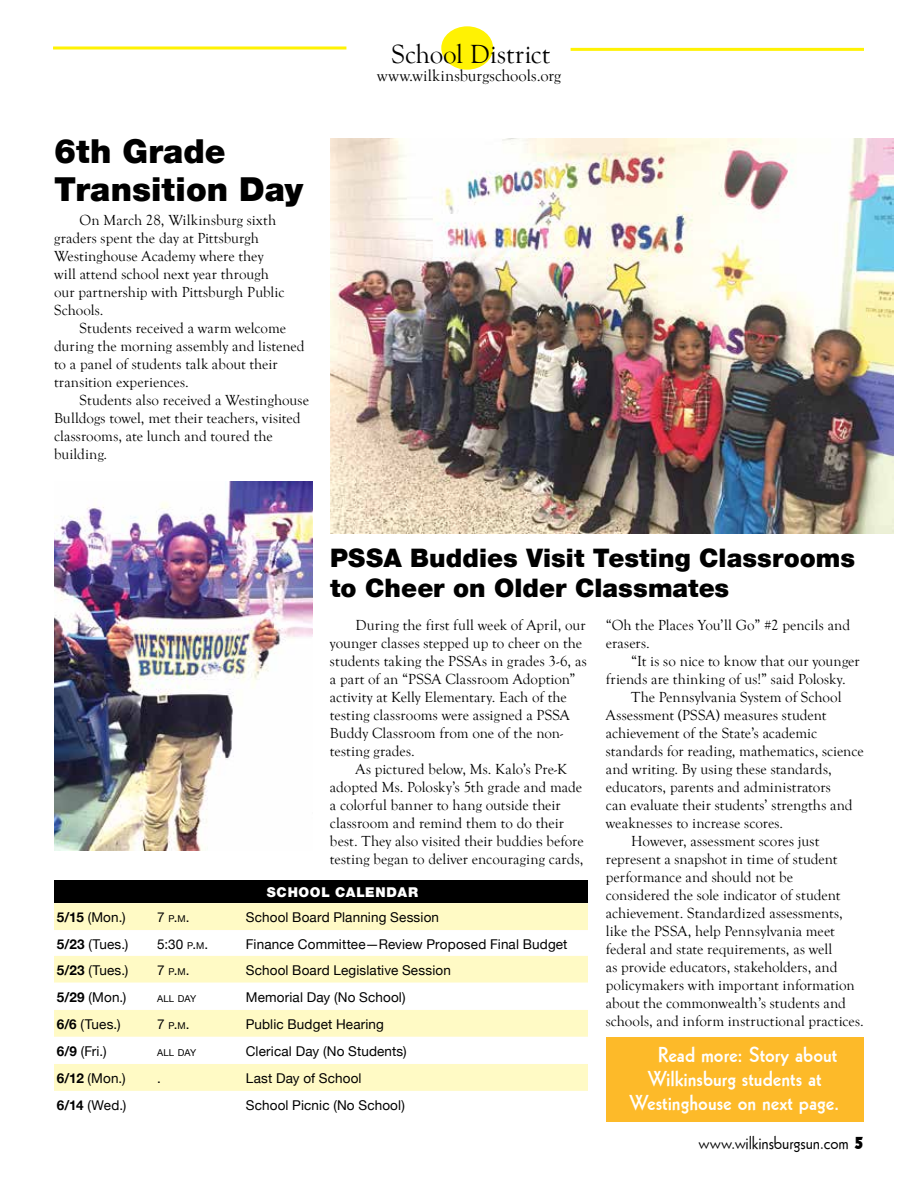
<style>
.page{position:relative;width:918px;height:1188px;background:#fff}
.page>*{position:absolute;margin:0;border:0;box-sizing:border-box;transform-origin:0 0}
.t1{font:900 33px/37.5px "Helvetica Neue LT";letter-spacing:.005em;color:#000}
.t2{font:27px "Goudy Old Style T";letter-spacing:-.005em;color:#000}
.t3{font:900 25.5px/30px "Helvetica Neue LT";letter-spacing:.005em;color:#000}
.t4{font:21px "Geometric 231 BT Bold C";color:#fff}
.t5{font:18px "Geometric 231 BT Roman C";letter-spacing:-.005em;color:#000}
.t6{font:16.5px "Goudy Old Style T";letter-spacing:.005em;color:#000}
.t7{font:15px/18px "Goudy Old Style T";letter-spacing:.005em;color:#000}
.t8{font:13.5px "Helvetica Neue";letter-spacing:.01em;color:#000}
.t9{font:13.5px "Helvetica Neue";color:#000}
.t10{font:900 13.5px "Helvetica Neue LT";letter-spacing:.055em;color:#fff}
.t11{font:9.45px "Helvetica Neue";letter-spacing:.005em;color:#000}
.s1{font-weight:700}
.s2{font-size:9.45px}
.s3{font-family:"Geometric 231 BT Heavy C"}
</style>
<div class="page">
<div style="left:441px;top:26px;width:52px;height:44px;background:#fff203;border-radius:50%"></div>
<hr style="left:571px;top:48px;width:293px;height:3px;background:#fff203">
<hr style="left:53px;top:46px;width:293px;height:3px;background:#fff203">
<div style="left:54px;top:881px;width:577px;height:22px;background:#000"></div>
<div style="left:54px;top:903px;width:534px;height:27px;background:#fffac5"></div>
<svg style="left:54px;top:956px;width:534px;height:135px;fill:#fffac5"></svg>
<div style="left:588px;top:879px;width:50px;height:265px;background:#fff"></div>
<img style="left:54px;top:481px;width:258px;height:369px">
<img style="left:330px;top:138px;width:563px;height:395px">
<div style="left:607px;top:1037px;width:257px;height:85px;background:#fdba29"></div>
<h1 class="t1" style="left:54px;top:132px;width:251px">6th Grade<br>Transition Day</h1>
<p class="t7" style="left:54px;top:212px;width:232px;text-indent:26px">On March 28, Wilkinsburg sixth graders spent the day at Pittsburgh<br>Westinghouse Academy where they will attend school next year through our partnership with Pittsburgh Public<br>Schools.</p>
<p class="t7" style="left:54px;top:320px;width:252px;text-indent:26px">Students received a warm welcome during the morning assembly and listened to a panel of students talk about their transition experiences.</p>
<p class="t7" style="left:54px;top:392px;width:257px;text-indent:26px">Students also received a Westinghouse<br>Bulldogs towel, met their teachers, visited classrooms, ate lunch and toured the building.</p>
<h2 class="t2" style="left:391px;top:39px;width:160px">School District</h2>
<p class="t6" style="left:377px;top:67px;width:186px">www.wilkinsburgschools.org</p>
<h3 class="t3" style="left:330px;top:543px;width:527px">PSSA Buddies Visit Testing Classrooms to Cheer on Older Classmates</h3>
<p class="t7" style="left:330px;top:617px;width:258px;text-indent:26px">During the first full week of April, our younger classes stepped up to cheer on the students taking the PSSAs in grades 3-6, as a part of an “PSSA Classroom Adoption” activity at Kelly Elementary. Each of the testing classrooms were assigned a PSSA Buddy Classroom from one of the non&shy;testing grades.</p>
<p class="t7" style="left:330px;top:761px;width:255px;text-indent:26px">As pictured below, Ms. Kalo’s Pre-K adopted Ms. Polosky’s 5th grade and made a colorful banner to hang outside their classroom and remind them to do their best. They also visited their buddies before testing began to deliver encouraging cards,</p>
<p class="t10" style="left:267px;top:884px;width:153px">SCHOOL CALENDAR</p>
<p class="t8" style="left:57px;top:908px;width:70px"><span class="s1">5/15</span> (Mon.)</p>
<p class="t9" style="left:157px;top:907px;width:34px">7 <span class="s2">P</span>.<span class="s2">M</span>.</p>
<p class="t8" style="left:246px;top:907px;width:195px">School Board Planning Session</p>
<p class="t8" style="left:57px;top:935px;width:73px"><span class="s1">5/23</span> (Tues.)</p>
<p class="t9" style="left:157px;top:935px;width:52px">5:30 <span class="s2">P</span>.<span class="s2">M</span>.</p>
<p class="t8" style="left:246px;top:935px;width:323px">Finance Committee—Review Proposed Final Budget</p>
<p class="t8" style="left:57px;top:960px;width:73px"><span class="s1">5/23</span> (Tues.)</p>
<p class="t9" style="left:157px;top:960px;width:34px">7 <span class="s2">P</span>.<span class="s2">M</span>.</p>
<p class="t8" style="left:246px;top:960px;width:207px">School Board Legislative Session</p>
<p class="t8" style="left:57px;top:987px;width:71px"><span class="s1">5/29</span> (Mon.)</p>
<p class="t11" style="left:157px;top:991px;width:41px">ALL DAY</p>
<p class="t8" style="left:246px;top:987px;width:161px">Memorial Day (No School)</p>
<p class="t8" style="left:57px;top:1014px;width:65px"><span class="s1">6/6</span> (Tues.)</p>
<p class="t9" style="left:157px;top:1014px;width:34px">7 <span class="s2">P</span>.<span class="s2">M</span>.</p>
<p class="t8" style="left:246px;top:1014px;width:140px">Public Budget Hearing</p>
<p class="t8" style="left:57px;top:1041px;width:51px"><span class="s1">6/9</span> (Fri.)</p>
<p class="t11" style="left:157px;top:1046px;width:41px">ALL DAY</p>
<p class="t8" style="left:246px;top:1041px;width:162px">Clerical Day (No Students)</p>
<p class="t8" style="left:57px;top:1069px;width:70px"><span class="s1">6/12</span> (Mon.)</p>
<p class="t9" style="left:157px;top:1068px;width:5px">.</p>
<p class="t8" style="left:246px;top:1068px;width:117px">Last Day of School</p>
<p class="t8" style="left:57px;top:1096px;width:71px"><span class="s1">6/14</span> (Wed.)</p>
<p class="t8" style="left:246px;top:1095px;width:161px">School Picnic (No School)</p>
<p class="t7" style="left:606px;top:617px;width:246px">“Oh the Places You’ll Go” #2 pencils and erasers.</p>
<p class="t7" style="left:631px;top:653px;width:230px">“It is so nice to know that our younger</p>
<p class="t7" style="left:606px;top:671px;width:242px">friends are thinking of us!” said Polosky.</p>
<p class="t7" style="left:631px;top:689px;width:212px">The Pennsylvania System of School</p>
<p class="t7" style="left:606px;top:707px;width:222px">Assessment (PSSA) measures student</p>
<p class="t7" style="left:606px;top:725px;width:213px">achievement of the State’s academic</p>
<p class="t7" style="left:606px;top:743px;width:260px">standards for reading, mathematics, science</p>
<p class="t7" style="left:606px;top:761px;width:227px">and writing. By using these standards,</p>
<p class="t7" style="left:606px;top:779px;width:227px">educators, parents and administrators</p>
<p class="t7" style="left:606px;top:797px;width:248px">can evaluate their students’ strengths and</p>
<p class="t7" style="left:606px;top:815px;width:179px">weaknesses to increase scores.</p>
<p class="t7" style="left:631px;top:833px;width:189px">However, assessment scores just</p>
<p class="t7" style="left:606px;top:851px;width:233px">represent a snapshot in time of student</p>
<p class="t7" style="left:606px;top:869px;width:189px">performance and should not be</p>
<p class="t7" style="left:606px;top:887px;width:236px">considered the sole indicator of student</p>
<p class="t7" style="left:606px;top:905px;width:239px">achievement. Standardized assessments,</p>
<p class="t7" style="left:606px;top:923px;width:231px">like the PSSA, help Pennsylvania meet</p>
<p class="t7" style="left:606px;top:941px;width:228px">federal and state requirements, as well</p>
<p class="t7" style="left:606px;top:959px;width:233px">as provide educators, stakeholders, and</p>
<p class="t7" style="left:606px;top:977px;width:250px">policymakers with important information</p>
<p class="t7" style="left:606px;top:995px;width:242px">about the commonwealth’s students and</p>
<p class="t7" style="left:606px;top:1013px;width:259px">schools, and inform instructional practices.</p>
<h3 class="t4" style="left:658px;top:1041px;width:181px">Read more: Story about</h3>
<h3 class="t4" style="left:648px;top:1065px;width:175px">Wilkinsburg students at</h3>
<h3 class="t4" style="left:630px;top:1089px;width:212px">Westinghouse on next page.</h3>
<p class="t5" style="left:698px;top:1131px;width:167px">www.wilkinsburgsun.com <span class="s3">5</span></p>
</div>
